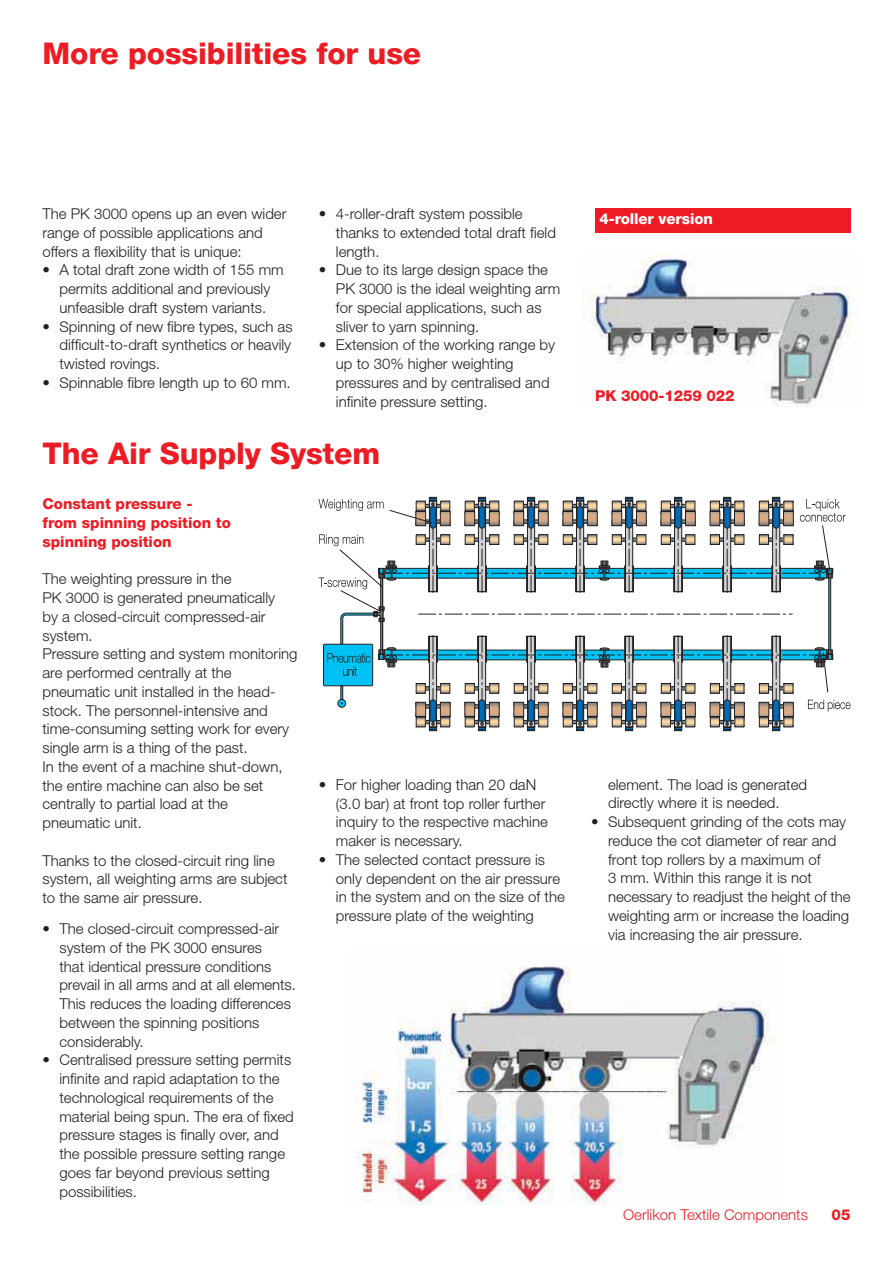
<style>
.page{position:relative;width:893px;height:1263px;background:#fff}
.page>*{position:absolute;margin:0;border:0;box-sizing:border-box;transform-origin:0 0}
.t1{font:800 30px "Helvetica Neue LT";letter-spacing:-.005em;color:#ed1c24}
.t2{font:300 15px/18.8px "Helvetica Neue LT";color:#231f20}
.t3{font:800 15px/18.8px "Helvetica Neue LT";color:#ed1c24}
.t4{font:300 15px "Helvetica Neue LT";color:#ed1c24}
.t5{font:800 15px "Helvetica Neue LT";letter-spacing:-.005em;color:#fff}
</style>
<div class="page">
<img style="left:582px;top:255px;width:277px;height:152px">
<div style="left:595px;top:208px;width:255px;height:25px;background:#ed1c24"></div>
<svg style="left:318px;top:497px;width:532px;height:234px"></svg>
<img style="left:357px;top:966px;width:421px;height:239px">
<h1 class="t1" style="left:42px;top:43px;width:380px">More possibilities for use</h1>
<p class="t2" style="left:42px;top:206px;width:245px">The PK 3000 opens up an even wider range of possible applications and offers a flexibility that is unique:</p>
<p class="t2" style="left:42px;top:262px;width:243px;text-align:center">• A total draft zone width of 155 mm permits additional and previously unfeasible draft system variants.</p>
<p class="t2" style="left:59px;top:318px;width:235px;text-align:justify;text-indent:-17px">• Spinning of new fibre types, such as difficult-to-draft synthetics or heavily twisted rovings.</p>
<p class="t2" style="left:42px;top:375px;width:250px">• Spinnable fibre length up to 60 mm.</p>
<p class="t2" style="left:336px;top:206px;width:222px;text-indent:-17px">• 4-roller-draft system possible thanks to extended total draft field length.</p>
<p class="t2" style="left:336px;top:262px;width:226px;text-indent:-17px">• Due to its large design space the<br>PK 3000 is the ideal weighting arm for special applications, such as sliver to yarn spinning.</p>
<p class="t2" style="left:336px;top:337px;width:221px;text-indent:-17px">• Extension of the working range by up to 30% higher weighting pressures and by centralised and infinite pressure setting.</p>
<h1 class="t1" style="left:42px;top:442px;width:339px">The Air Supply System</h1>
<p class="t3" style="left:42px;top:496px;width:190px">Constant pressure - from spinning position to spinning position</p>
<p class="t2" style="left:42px;top:571px;width:257px">The weighting pressure in the<br>PK 3000 is generated pneumatically<br>by a closed-circuit compressed-air system.<br>Pressure setting and system monitoring are performed centrally at the pneumatic unit installed in the head&shy;stock. The personnel-intensive and time-consuming setting work for every single arm is a thing of the past.<br>In the event of a machine shut-down, the entire machine can also be set centrally to partial load at the pneumatic unit.</p>
<p class="t2" style="left:42px;top:852px;width:247px">Thanks to the closed-circuit ring line system, all weighting arms are subject to the same air pressure.</p>
<p class="t2" style="left:59px;top:921px;width:238px;text-indent:-17px">• The closed-circuit compressed-air system of the PK 3000 ensures<br>that identical pressure conditions prevail in all arms and at all elements.<br>This reduces the loading differences between the spinning positions considerably.</p>
<p class="t2" style="left:59px;top:1052px;width:236px;text-indent:-17px">• Centralised pressure setting permits infinite and rapid adaptation to the technological requirements of the material being spun. The era of fixed pressure stages is finally over, and the possible pressure setting range goes far beyond previous setting possibilities.</p>
<p class="t2" style="left:336px;top:777px;width:213px;text-indent:-17px">• For higher loading than 20 daN (3.0 bar) at front top roller further inquiry to the respective machine maker is necessary.</p>
<p class="t2" style="left:336px;top:852px;width:230px;text-indent:-17px">• The selected contact pressure is only dependent on the air pressure in the system and on the size of the pressure plate of the weighting</p>
<p class="t5" style="left:599px;top:214px;width:115px">4-roller version</p>
<p class="t3" style="left:595px;top:388px;width:141px">PK 3000-1259 022</p>
<p class="t2" style="left:608px;top:776px;width:200px">element. The load is generated directly where it is needed.</p>
<p class="t2" style="left:608px;top:814px;width:244px;text-indent:-17px">• Subsequent grinding of the cots may reduce the cot diameter of rear and front top rollers by a maximum of<br>3 mm. Within this range it is not necessary to readjust the height of the weighting arm or increase the loading via increasing the air pressure.</p>
<p class="t4" style="left:623px;top:1210px;width:186px">Oerlikon Textile Components</p>
<p class="t3" style="left:831px;top:1207px;width:20px">05</p>
</div>
